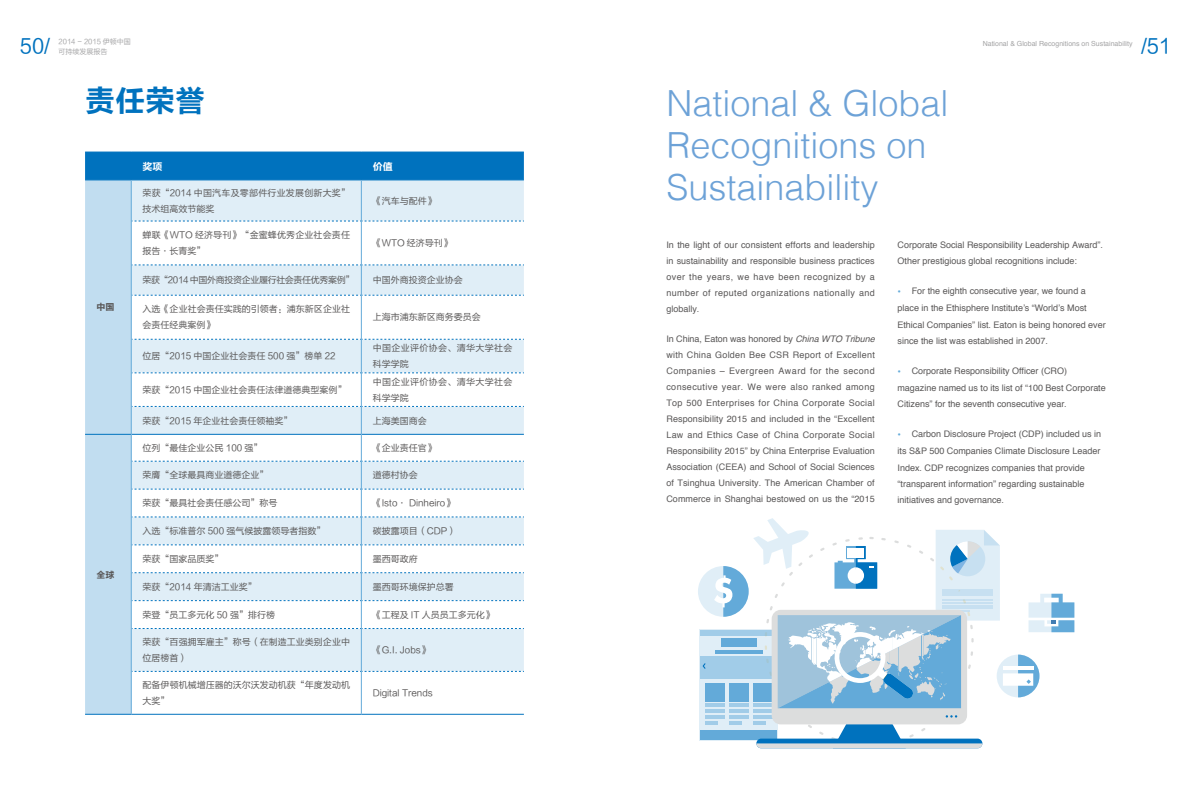
<style>
.page{position:relative;width:1191px;height:808px;background:#fff}
.page>*{position:absolute;margin:0;border:0;box-sizing:border-box;transform-origin:0 0}
.t1{font:300 36px/42px "Helvetica";color:#6da2d7}
.t2{font:30px "FZLTCHK GBK1 0";color:#0072be}
.t3{font:20px "FZLTHK GBK1 0";color:#0072be}
.t4{font:10px "FZLTCHK GBK1 0";color:#fff}
.t5{font:9px/16px "Helvetica";color:#595757}
.t6{font:9px/16px "FZLTHK GBK1 0";color:#595757}
.t7{font:9px/16px "FZLTHK GBK1 0";letter-spacing:.04em;color:#595757}
.t8{font:9px/16px "FZLTHK GBK1 0";letter-spacing:.02em;color:#595757}
.t9{font:9px "FZLTHK GBK1 0";letter-spacing:-.04em;color:#595757}
.t10{font:9px "FZLTCHK GBK1 0";color:#595757}
.t11{font:7px "Helvetica";color:#a4a4a5}
.t12{font:7px "FZLTHK GBK1 0";color:#a4a4a5}
.s1{font-style:italic}
.s2{font-size:10px;color:#63aad9}
</style>
<div class="page">
<hr style="left:85px;top:714px;width:46px;height:1px;background:#0072be">
<hr style="left:131px;top:714px;width:230px;height:1px;background:#0072be">
<hr style="left:361px;top:714px;width:163px;height:1px;background:#0072be">
<svg style="left:85px;top:152px;width:439px;height:562px"></svg>
<hr style="left:131px;top:628px;width:1px;height:43px;background:#63aad9">
<hr style="left:361px;top:628px;width:1px;height:43px;background:#63aad9">
<hr style="left:131px;top:671px;width:1px;height:43px;background:#63aad9">
<hr style="left:361px;top:671px;width:1px;height:43px;background:#63aad9">
<div style="left:700px;top:629px;width:78px;height:112px;background:#e0eef7"></div>
<div style="left:700px;top:630px;width:77px;height:6px;background:#a1cce8"></div>
<div style="left:700px;top:656px;width:77px;height:23px;background:#a1cce8"></div>
<div style="left:705px;top:683px;width:19px;height:18px;background:#63aad9"></div>
<div style="left:700px;top:730px;width:77px;height:10px;background:#63aad9"></div>
<hr style="left:705px;top:704px;width:19px;height:3px;background:#63aad9">
<hr style="left:705px;top:710px;width:19px;height:3px;background:#63aad9">
<hr style="left:705px;top:715px;width:19px;height:4px;background:#a1cce8">
<hr style="left:705px;top:721px;width:12px;height:4px;background:#a1cce8">
<svg style="left:702px;top:663px;width:3px;height:6px"></svg>
<div style="left:698px;top:566px;width:50px;height:51px;background:#e0eef7;border-radius:50%"></div>
<svg style="left:714px;top:518px;width:360px;height:230px"></svg>
<h3 class="t3" style="left:20px;top:35px;width:32px">50/</h3>
<p class="t12" style="left:59px;top:47px;width:50px">可持续发展报告</p>
<h3 class="t3" style="left:1141px;top:35px;width:32px">/51</h3>
<p class="t12" style="left:59px;top:37px;width:74px">2014 - 2015 伊顿中国</p>
<p class="t11" style="left:982px;top:39px;width:151px">National &amp; Global Recognitions on Sustainability</p>
<h2 class="t2" style="left:85px;top:84px;width:121px">责任荣誉</h2>
<p class="t10" style="left:96px;top:302px;width:19px">中国</p>
<p class="t10" style="left:96px;top:569px;width:19px">全球</p>
<p class="t4" style="left:143px;top:161px;width:21px">奖项</p>
<p class="t4" style="left:373px;top:161px;width:21px">价值</p>
<p class="t8" style="left:143px;top:185px;width:209px">荣获“2014 中国汽车及零部件行业发展创新大奖”技术组高效节能奖</p>
<p class="t6" style="left:373px;top:193px;width:64px">《汽车与配件》</p>
<p class="t6" style="left:143px;top:227px;width:209px">蝉联《WTO 经济导刊》“金蜜蜂优秀企业社会责任报告·长青奖”</p>
<p class="t6" style="left:373px;top:235px;width:81px">《WTO 经济导刊》</p>
<p class="t9" style="left:143px;top:275px;width:213px">荣获 “2014 中国外商投资企业履行社会责任优秀案例”</p>
<p class="t6" style="left:373px;top:272px;width:91px">中国外商投资企业协会</p>
<p class="t6" style="left:143px;top:302px;width:209px">入选《企业社会责任实践的引领者：浦东新区企业社会责任经典案例》</p>
<p class="t6" style="left:373px;top:310px;width:109px">上海市浦东新区商务委员会</p>
<p class="t6" style="left:143px;top:348px;width:194px">位居“2015 中国企业社会责任 500 强”榜单 22</p>
<p class="t7" style="left:373px;top:340px;width:141px">中国企业评价协会、清华大学社会科学学院</p>
<p class="t6" style="left:143px;top:382px;width:205px">荣获“2015 中国企业社会责任法律道德典型案例”</p>
<p class="t7" style="left:373px;top:374px;width:141px">中国企业评价协会、清华大学社会科学学院</p>
<p class="t6" style="left:143px;top:413px;width:151px">荣获“2015 年企业社会责任领袖奖”</p>
<p class="t6" style="left:373px;top:413px;width:55px">上海美国商会</p>
<p class="t6" style="left:143px;top:440px;width:121px">位列“最佳企业公民 100 强”</p>
<p class="t6" style="left:373px;top:440px;width:64px">《企业责任官》</p>
<p class="t6" style="left:143px;top:467px;width:127px">荣膺“全球最具商业道德企业”</p>
<p class="t6" style="left:373px;top:467px;width:46px">道德村协会</p>
<p class="t6" style="left:143px;top:495px;width:136px">荣获“最具社会责任感公司”称号</p>
<p class="t6" style="left:373px;top:495px;width:83px">《Isto· Dinheiro》</p>
<p class="t6" style="left:143px;top:523px;width:184px">入选“标准普尔 500 强气候披露领导者指数”</p>
<p class="t6" style="left:373px;top:523px;width:85px">碳披露项目（CDP）</p>
<p class="t6" style="left:143px;top:551px;width:82px">荣获“国家品质奖”</p>
<p class="t6" style="left:373px;top:551px;width:46px">墨西哥政府</p>
<p class="t6" style="left:143px;top:579px;width:116px">荣获“2014 年清洁工业奖”</p>
<p class="t6" style="left:373px;top:579px;width:82px">墨西哥环境保护总署</p>
<p class="t6" style="left:143px;top:607px;width:134px">荣登“员工多元化 50 强”排行榜</p>
<p class="t6" style="left:373px;top:607px;width:123px">《工程及 IT 人员员工多元化》</p>
<p class="t6" style="left:143px;top:634px;width:209px">荣获“百强拥军雇主”称号（在制造工业类别企业中位居榜首）</p>
<p class="t6" style="left:373px;top:642px;width:59px">《G.I. Jobs》</p>
<p class="t6" style="left:143px;top:677px;width:209px">配备伊顿机械增压器的沃尔沃发动机获“年度发动机大奖”</p>
<p class="t6" style="left:373px;top:685px;width:62px">Digital Trends</p>
<h1 class="t1" style="left:666px;top:81px;width:284px">National &amp; Global<br>Recognitions on<br>Sustainability</h1>
<p class="t5" style="left:666px;top:237px;width:210px;text-align:justify">In the light of our consistent efforts and leadership in sustainability and responsible business practices over the years, we have been recognized by a number of reputed organizations nationally and globally.</p>
<p class="t5" style="left:666px;top:331px;width:210px;text-align:justify">In China, Eaton was honored by <span class="s1">China WTO Tribune </span>with China Golden Bee CSR Report of Excellent Companies – Evergreen Award for the second consecutive year. We were also ranked among Top 500 Enterprises for China Corporate Social Responsibility 2015 and included in the “Excellent Law and Ethics Case of China Corporate Social Responsibility 2015” by China Enterprise Evaluation Association (CEEA) and School of Social Sciences of Tsinghua University. The American Chamber of Commerce in Shanghai bestowed on us the “2015</p>
<p class="t5" style="left:897px;top:237px;width:207px;line-height:16.4px">Corporate Social Responsibility Leadership Award”.<br>Other prestigious global recognitions include:</p>
<p class="t5" style="left:897px;top:283px;width:210px;line-height:16.5px"><span class="s2">•</span> For the eighth consecutive year, we found a place in the Ethisphere Institute’s “World’s Most Ethical Companies” list. Eaton is being honored ever since the list was established in 2007.</p>
<p class="t5" style="left:897px;top:363px;width:210px;line-height:16.6px"><span class="s2">•</span> Corporate Responsibility Officer (CRO) magazine named us to its list of “100 Best Corporate<br>Citizens” for the seventh consecutive year.</p>
<p class="t5" style="left:897px;top:426px;width:205px;line-height:16.5px"><span class="s2">•</span> Carbon Disclosure Project (CDP) included us in its S&amp;P 500 Companies Climate Disclosure Leader Index. CDP recognizes companies that provide “transparent information” regarding sustainable initiatives and governance.</p>
</div>
